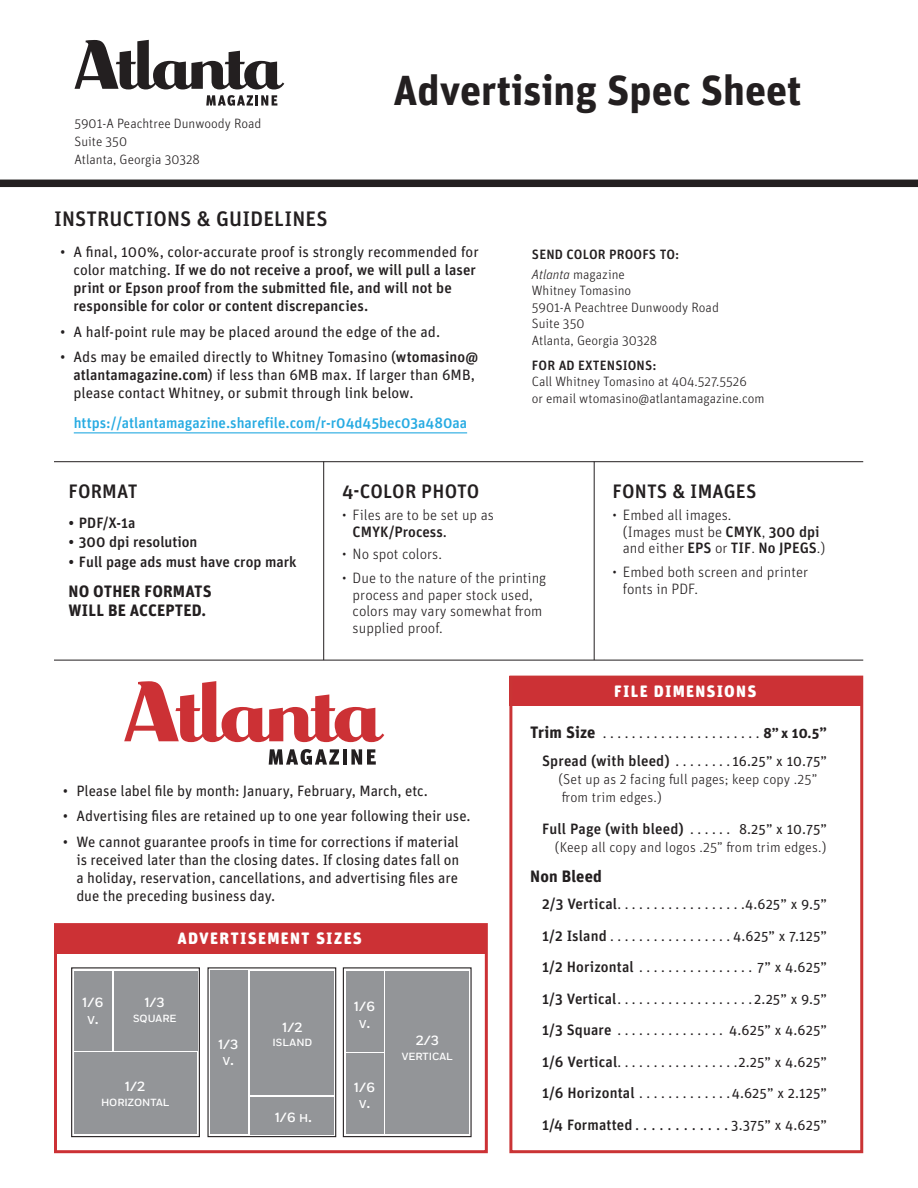
<style>
.page{position:relative;width:918px;height:1188px;background:#fff}
.page>*{position:absolute;margin:0;border:0;box-sizing:border-box;transform-origin:0 0}
.t1{font:700 42px "Unit OT";color:#231f20}
.t2{font:500 21px "Unit OT";letter-spacing:.01em;color:#231f20}
.t3{font:500 19.5px "Unit OT";letter-spacing:.01em;color:#231f20}
.t4{font:700 16.5px/19.5px "Unit OT";letter-spacing:.01em;color:#231f20}
.t5{font:900 16.5px "Unit Rounded OT";letter-spacing:.075em;color:#fff}
.t6{font:15px/18px "Unit OT";color:#231f20}
.t7{font:500 15px/18px "Unit OT";letter-spacing:.005em;color:#231f20}
.t8{font:300 15px/16.5px "Unit OT";color:#231f20}
.t9{font:500 15px "Unit OT";color:#27abe2}
.t10{font:300 14.25px/18px "Unit OT";letter-spacing:.01em;color:#231f20}
.t11{font:14.25px "Unit OT";color:#231f20}
.t12{font:13.5px "Unit OT";color:#231f20}
.t13{font:300 13.5px/25.2px "Unit OT";color:#231f20}
.t14{font:500 13.5px "Unit OT";letter-spacing:.01em;color:#231f20}
.t15{font:500 13.35px "Fort";color:#fff}
.t16{font:500 11.4px "Fort";color:#fff}
.t17{font:500 10.35px "Fort";color:#fff}
.s1{font-weight:400}
.s2{font-weight:500}
.s3{font-style:italic}
.s4{font-size:16.35px}
.s5{font-size:11.4px}
.s6{font-weight:700;font-size:16.5px}
.s7{font-weight:700;font-size:14.25px}
.s8{font-weight:700;font-size:15px}
.s9{font-weight:400;font-size:13.5px}
.s10{font-weight:400;font-size:14.25px}
.s11{font-weight:500;font-size:15px}
.s12{font-size:14.25px}
.s13{font-size:15px}
</style>
<div class="page">
<div style="left:54px;top:924px;width:432px;height:29px;background:#cc3135"></div>
<div style="left:510px;top:676px;width:352px;height:30px;background:#cc3135"></div>
<div style="left:509px;top:676px;width:354px;height:477px;border:3px solid #ca3435"></div>
<div style="left:54px;top:923px;width:434px;height:230px;border:3px solid #cc3135"></div>
<svg style="left:75px;top:40px;width:209px;height:49px"></svg>
<svg style="left:206px;top:95px;width:71px;height:11px"></svg>
<div style="left:0;top:180px;width:918px;height:7px;background:#231f20"></div>
<hr style="left:74px;top:432px;width:393px;height:1px;background:#27abe2">
<hr style="left:54px;top:461px;width:809px;height:1px;background:#231f20">
<hr style="left:54px;top:660px;width:809px;height:1px;background:#231f20">
<hr style="left:323px;top:462px;width:1px;height:198px;background:#231f20">
<hr style="left:594px;top:462px;width:1px;height:198px;background:#231f20">
<svg style="left:124px;top:681px;width:260px;height:61px"></svg>
<svg style="left:269px;top:749px;width:70px;height:16px"></svg>
<hr style="left:343px;top:749px;width:4px;height:16px;background:#231f20">
<svg style="left:351px;top:749px;width:25px;height:16px"></svg>
<div style="left:71px;top:967px;width:129px;height:170px;border:1px solid #231f20"></div>
<div style="left:207px;top:967px;width:129px;height:170px;border:1px solid #231f20"></div>
<div style="left:343px;top:967px;width:129px;height:170px;border:1px solid #231f20"></div>
<div style="left:346px;top:1053px;width:37px;height:81px;background:#939598"></div>
<div style="left:74px;top:971px;width:38px;height:79px;background:#939598"></div>
<div style="left:211px;top:971px;width:37px;height:163px;background:#939598"></div>
<div style="left:346px;top:971px;width:37px;height:80px;background:#939598"></div>
<div style="left:114px;top:971px;width:83px;height:79px;background:#939598"></div>
<div style="left:251px;top:971px;width:83px;height:123px;background:#939598"></div>
<div style="left:386px;top:971px;width:83px;height:163px;background:#939598"></div>
<div style="left:251px;top:1097px;width:83px;height:37px;background:#939598"></div>
<div style="left:74px;top:1052px;width:123px;height:82px;background:#939598"></div>
<p class="t13" style="left:75px;top:111px;width:189px">5901-A Peachtree Dunwoody Road</p>
<p class="t13" style="left:75px;top:129px;width:54px">Suite 350</p>
<p class="t13" style="left:75px;top:147px;width:127px">Atlanta, Georgia 30328</p>
<p class="t2" style="left:54px;top:205px;width:275px">INSTRUCTIONS &amp; GUIDELINES</p>
<p class="t1" style="left:394px;top:64px;width:409px">Advertising Spec Sheet</p>
<p class="t7" style="left:74px;top:243px;width:407px;text-indent:-14px"><span class="s1">• A final, 100%, color-accurate proof is strongly recommended for color matching.</span> If we do not receive a proof, we will pull a laser print or Epson proof from the submitted file, and will not be responsible for color or content discrepancies.</p>
<p class="t6" style="left:60px;top:321px;width:380px">• A half-point rule may be placed around the edge of the ad.</p>
<p class="t6" style="left:74px;top:346px;width:406px;text-indent:-14px">• Ads may be emailed directly to Whitney Tomasino (<span class="s2">wtomasino@ atlantamagazine.com</span>) if less than 6MB max. If larger than 6MB, please contact Whitney, or submit through link below.</p>
<p class="t9" style="left:74px;top:414px;width:395px">https://atlantamagazine.sharefile.com/r-r04d45bec03a480aa</p>
<p class="t14" style="left:532px;top:246px;width:149px">SEND COLOR PROOFS TO:</p>
<p class="t13" style="left:532px;top:261px;width:94px"><span class="s3">Atlanta</span> magazine</p>
<p class="t13" style="left:532px;top:278px;width:101px">Whitney Tomasino</p>
<p class="t13" style="left:532px;top:294px;width:189px">5901-A Peachtree Dunwoody Road</p>
<p class="t13" style="left:532px;top:311px;width:54px">Suite 350</p>
<p class="t13" style="left:532px;top:327px;width:127px">Atlanta, Georgia 30328<br><span class="s2">FOR AD EXTENSIONS:</span></p>
<p class="t13" style="left:532px;top:369px;width:217px">Call Whitney Tomasino at 404.527.5526</p>
<p class="t13" style="left:532px;top:386px;width:234px">or email wtomasino@atlantamagazine.com</p>
<p class="t3" style="left:68px;top:478px;width:71px">FORMAT</p>
<p class="t7" style="left:68px;top:513px;width:69px">• PDF/X-1a</p>
<p class="t7" style="left:68px;top:533px;width:131px">• 300 dpi resolution</p>
<p class="t7" style="left:68px;top:552px;width:230px">• Full page ads must have crop mark</p>
<p class="t4" style="left:68px;top:581px;width:145px">NO OTHER FORMATS<br>WILL BE ACCEPTED.</p>
<p class="t3" style="left:342px;top:478px;width:139px">4-COLOR PHOTO</p>
<p class="t8" style="left:353px;top:507px;width:143px;text-indent:-10px">• Files are to be set up as<br><span class="s2">CMYK/Process</span><span class="s1">.</span></p>
<p class="t8" style="left:342px;top:546px;width:101px">• No spot colors.</p>
<p class="t8" style="left:353px;top:570px;width:195px;text-indent:-10px">• Due to the nature of the printing process and paper stock used, colors may vary somewhat from supplied proof.</p>
<p class="t3" style="left:612px;top:478px;width:146px">FONTS &amp; IMAGES</p>
<p class="t8" style="left:623px;top:507px;width:204px;text-indent:-10px">• Embed all images.<br>(Images must be <span class="s2">CMYK</span>, <span class="s2">300 dpi </span>and either <span class="s2">EPS</span> or <span class="s2">TIF</span>. <span class="s2">No JPEGS</span>.)</p>
<p class="t8" style="left:623px;top:564px;width:187px;text-indent:-10px">• Embed both screen and printer fonts in PDF.</p>
<p class="t5" style="left:614px;top:681px;width:144px">FILE DIMENSIONS</p>
<p class="t6" style="left:63px;top:780px;width:365px">• Please label file by month: January, February, March, etc.</p>
<p class="t6" style="left:63px;top:805px;width:407px">• Advertising files are retained up to one year following their use.</p>
<p class="t6" style="left:76px;top:831px;width:384px;text-align:justify;text-indent:-14px">• We cannot guarantee proofs in time for corrections if material is received later than the closing dates. If closing dates fall on a holiday, reservation, cancellations, and advertising files are due the preceding business day.</p>
<p class="t15" style="left:83px;top:995px;width:22px">1/6</p>
<p class="t16" style="left:87px;top:1013px;width:13px">V<span class="s4">.</span></p>
<p class="t5" style="left:177px;top:928px;width:186px">ADVERTISEMENT SIZES</p>
<p class="t15" style="left:145px;top:995px;width:22px">1/3</p>
<p class="t17" style="left:133px;top:1012px;width:45px">SQUARE</p>
<p class="t15" style="left:218px;top:1036px;width:22px">1/3</p>
<p class="t16" style="left:223px;top:1054px;width:13px">V<span class="s4">.</span></p>
<p class="t15" style="left:354px;top:999px;width:22px">1/6</p>
<p class="t16" style="left:359px;top:1017px;width:13px">V<span class="s4">.</span></p>
<p class="t15" style="left:283px;top:1019px;width:21px">1/2</p>
<p class="t17" style="left:273px;top:1037px;width:41px">ISLAND</p>
<p class="t15" style="left:416px;top:1032px;width:25px">2/3</p>
<p class="t17" style="left:402px;top:1050px;width:53px">VERTICAL</p>
<p class="t15" style="left:125px;top:1078px;width:21px">1/2</p>
<p class="t17" style="left:101px;top:1096px;width:70px">HORIZONTAL</p>
<p class="t15" style="left:275px;top:1109px;width:39px">1/6 <span class="s5">H</span><span class="s4">.</span></p>
<p class="t15" style="left:354px;top:1079px;width:22px">1/6</p>
<p class="t16" style="left:359px;top:1098px;width:13px">V<span class="s4">.</span></p>
<p class="t12" style="left:530px;top:722px;width:299px"><span class="s6">Trim Size</span> . . . . . . . . . . . . . . . . . . . . . . <span class="s7">8” x 10.5</span><span class="s8">”</span></p>
<p class="t7" style="left:542px;top:752px;width:287px">Spread (with bleed) <span class="s9">. . . . . . .</span> <span class="s10">16.25” x 10.75”</span></p>
<p class="t10" style="left:558px;top:770px;width:260px">(Set up as 2 facing full pages; keep copy .25” from trim edges.)</p>
<p class="t7" style="left:542px;top:819px;width:287px">Full Page (with bleed) <span class="s9">. . . . . .</span> <span class="s10">8.25” x 10.75”</span></p>
<p class="t10" style="left:555px;top:838px;width:273px">(Keep all copy and logos .25” from trim edges.)</p>
<p class="t4" style="left:530px;top:866px;width:73px">Non Bleed</p>
<p class="t12" style="left:542px;top:894px;width:287px"><span class="s11">2/3 Vertical</span> . . . . . . . . . . . . . . . . . <span class="s12">4.625” x 9.5”</span></p>
<p class="t12" style="left:542px;top:925px;width:287px"><span class="s11">1/2 Island</span>. . . . . . . . . . . . . . . . .<span class="s12">4.625” x 7.125”</span></p>
<p class="t12" style="left:542px;top:957px;width:287px"><span class="s11">1/2 Horizontal</span> . . . . . . . . . . . . . . . . <span class="s12">7” x 4.625”</span></p>
<p class="t12" style="left:542px;top:988px;width:287px"><span class="s11">1/3 Vertical</span> . . . . . . . . . . . . . . . . . . <span class="s12">2.25” x 9.5”</span></p>
<p class="t12" style="left:542px;top:1020px;width:287px"><span class="s11">1/3 Square</span> . . . . . . . . . . . . . . . <span class="s12">4.625” x 4.625”</span></p>
<p class="t12" style="left:542px;top:1051px;width:287px"><span class="s11">1/6 Vertical</span> . . . . . . . . . . . . . . . . <span class="s12">2.25” x 4.625”</span></p>
<p class="t7" style="left:542px;top:1084px;width:287px">1/6 Horizontal <span class="s9">. . . . . . . . . . . . .</span> <span class="s10">4.625” x 2.125”</span></p>
<p class="t11" style="left:542px;top:1113px;width:287px"><span class="s11">1/4 Formatted</span> <span class="s13">. . . . . . . . . . . .</span> 3.375” x 4.625”</p>
</div>
